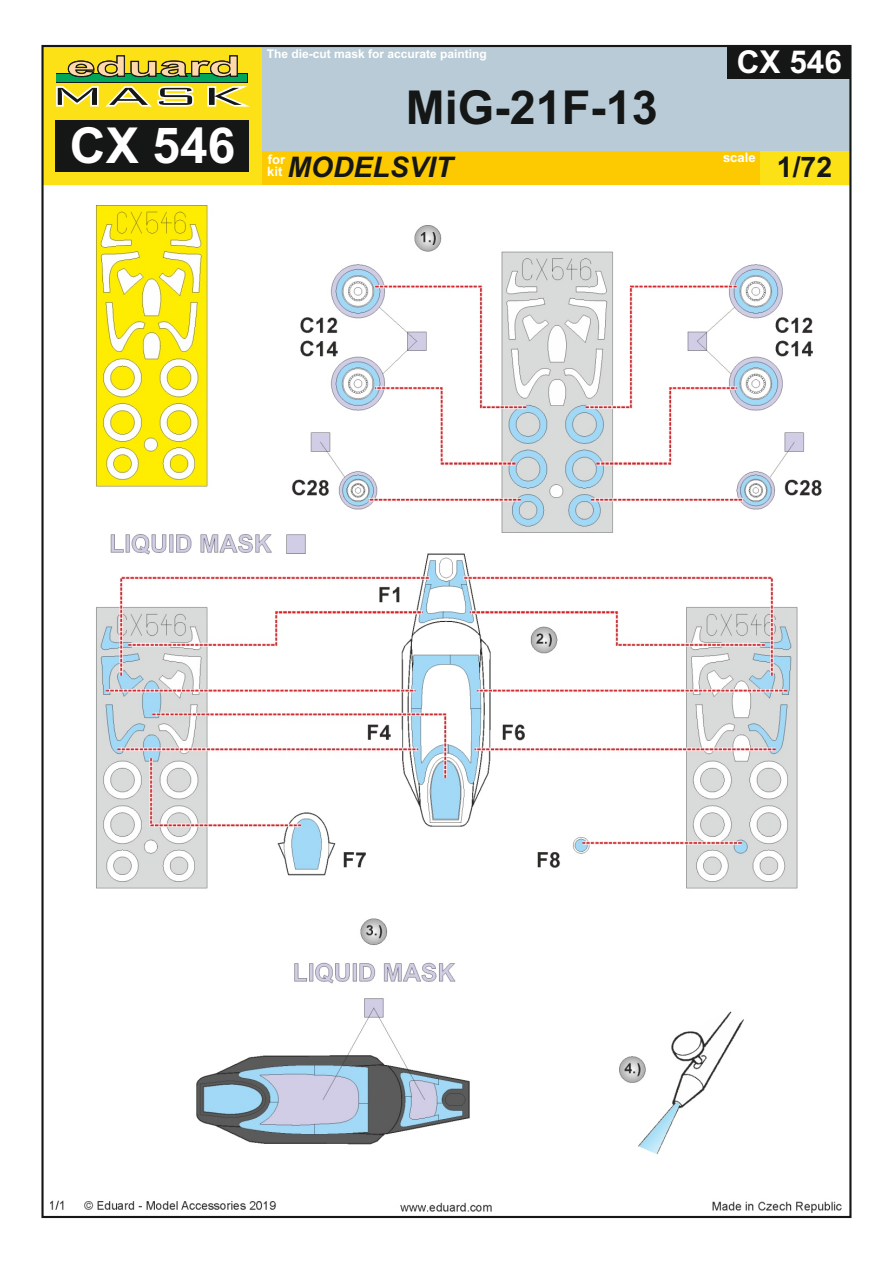
<style>
.page{position:relative;width:893px;height:1263px;background:#fff}
.page>*{position:absolute;margin:0;border:0;box-sizing:border-box;transform-origin:0 0}
.t1{font:700 49.5px "Arial";color:#fff}
.t2{font:700 46.8px "Arial";color:#151616}
.t3{font:700 31.5px "Arial";color:#fff}
.t4{font:italic 700 28.35px "Arial";color:#151616}
.t5{font:700 28.35px "Arial";color:#151616}
.t6{font:700 13.05px/12.3px "Arial";color:#fff}
.t7{font:700 12px "Arial";color:#fff}
</style>
<div class="page">
<img style="left:51px;top:205px;width:791px;height:1008px">
<div style="left:262px;top:46px;width:588px;height:105px;background:#b8cbd6"></div>
<div style="left:43px;top:46px;width:219px;height:139px;background:#fbe116"></div>
<div style="left:262px;top:151px;width:497px;height:34px;background:#fdc900"></div>
<div style="left:759px;top:151px;width:91px;height:34px;background:#fbe116"></div>
<div style="left:55px;top:120px;width:193px;height:51px;background:#151616"></div>
<svg style="left:56px;top:86px;width:194px;height:21px"></svg>
<svg style="left:56px;top:73px;width:192px;height:9px"></svg>
<div style="left:57px;top:74px;width:190px;height:7px;background:#00a759"></div>
<svg style="left:68px;top:55px;width:170px;height:22px"></svg>
<div style="left:727px;top:46px;width:123px;height:33px;background:#151616"></div>
<h1 class="t1" style="left:70px;top:127px;width:167px">CX 546</h1>
<p class="t7" style="left:267px;top:49px;width:222px">The die-cut mask for accurate painting</p>
<h3 class="t3" style="left:737px;top:50px;width:107px">CX 546</h3>
<h2 class="t2" style="left:406px;top:90px;width:253px">MiG-21F-13</h2>
<h3 class="t4" style="left:287px;top:157px;width:167px">MODELSVIT</h3>
<p class="t6" style="left:723px;top:153px;width:34px">scale</p>
<p class="t6" style="left:267px;top:154px;width:19px">for kit</p>
<h3 class="t5" style="left:777px;top:157px;width:57px">1/72</h3>
</div>
